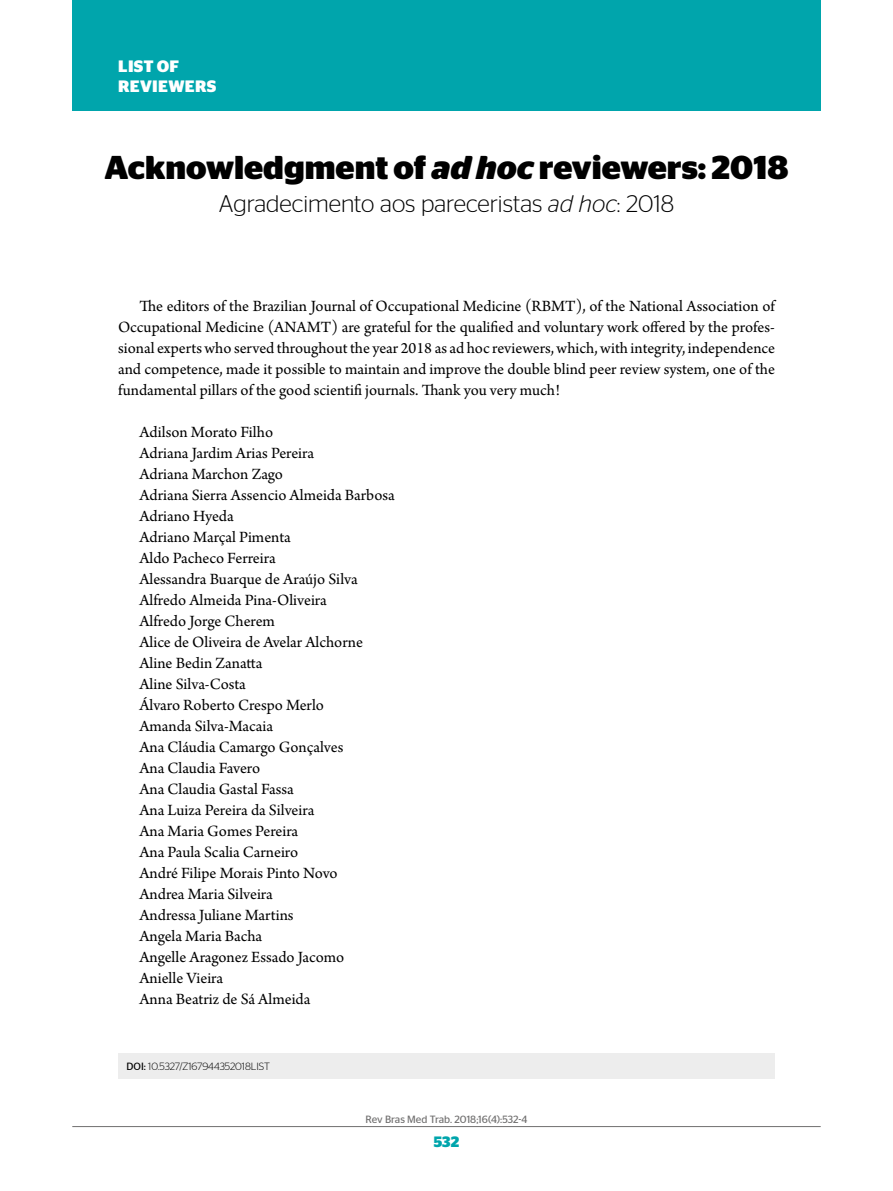
<style>
.page{position:relative;width:893px;height:1191px;background:#fff}
.page>*{position:absolute;margin:0;border:0;box-sizing:border-box;transform-origin:0 0}
.t1{font:700 33px "Stag Sans";color:#000}
.t2{font:300 24px "Stag Sans";color:#000}
.t3{font:16.5px/21px "Arno Pro";color:#000;text-align:justify}
.t4{font:700 16.5px/19.8px "Stag Sans";letter-spacing:.02em;color:#fff}
.t5{font:700 15px "Stag Sans";color:#00a5ac}
.t6{font:10.5px "Stag Sans";color:#706f6f}
.t7{font:300 10.5px "Stag Sans";color:#000}
.s1{font-style:italic}
.s2{font-weight:400}
</style>
<div class="page">
<hr style="left:72px;top:1126px;width:749px;height:1px;background:#706f6f">
<div style="left:72px;top:0;width:749px;height:111px;background:#00a5ac"></div>
<div style="left:118px;top:1053px;width:657px;height:25px;background:#ededed"></div>
<p class="t4" style="left:118px;top:56px;width:100px">LIST OF<br>REVIEWERS</p>
<h1 class="t1" style="left:105px;top:148px;width:685px">Acknowledgment of <span class="s1">ad hoc</span> reviewers: 2018</h1>
<h2 class="t2" style="left:219px;top:190px;width:457px">Agradecimento aos pareceristas <span class="s1">ad hoc</span>: 2018</h2>
<p class="t3" style="left:118px;top:296px;width:658px;text-indent:21px">The editors of the Brazilian Journal of Occupational Medicine (RBMT), of the National Association of Occupational Medicine (ANAMT) are grateful for the qualified and voluntary work offered by the profes&shy;sional experts who served throughout the year 2018 as ad hoc reviewers, which, with integrity, independence and competence, made it possible to maintain and improve the double blind peer review system, one of the fundamental pillars of the good scientifi journals. Thank you very much!</p>
<p class="t3" style="left:139px;top:422px;width:257px;text-align:left">Adilson Morato Filho<br>Adriana Jardim Arias Pereira<br>Adriana Marchon Zago<br>Adriana Sierra Assencio Almeida Barbosa<br>Adriano Hyeda<br>Adriano Marçal Pimenta<br>Aldo Pacheco Ferreira<br>Alessandra Buarque de Araújo Silva<br>Alfredo Almeida Pina-Oliveira<br>Alfredo Jorge Cherem<br>Alice de Oliveira de Avelar Alchorne<br>Aline Bedin Zanatta<br>Aline Silva-Costa<br>Álvaro Roberto Crespo Merlo<br>Amanda Silva-Macaia<br>Ana Cláudia Camargo Gonçalves<br>Ana Claudia Favero<br>Ana Claudia Gastal Fassa<br>Ana Luiza Pereira da Silveira<br>Ana Maria Gomes Pereira<br>Ana Paula Scalia Carneiro<br>André Filipe Morais Pinto Novo<br>Andrea Maria Silveira<br>Andressa Juliane Martins<br>Angela Maria Bacha<br>Angelle Aragonez Essado Jacomo<br>Anielle Vieira<br>Anna Beatriz de Sá Almeida</p>
<p class="t7" style="left:127px;top:1060px;width:145px"><span class="s2">DOI:</span> 10.5327/Z167944352018LIST</p>
<p class="t6" style="left:365px;top:1113px;width:163px">Rev Bras Med Trab. 2018;16(4):532-4</p>
<p class="t5" style="left:434px;top:1132px;width:27px">532</p>
</div>
